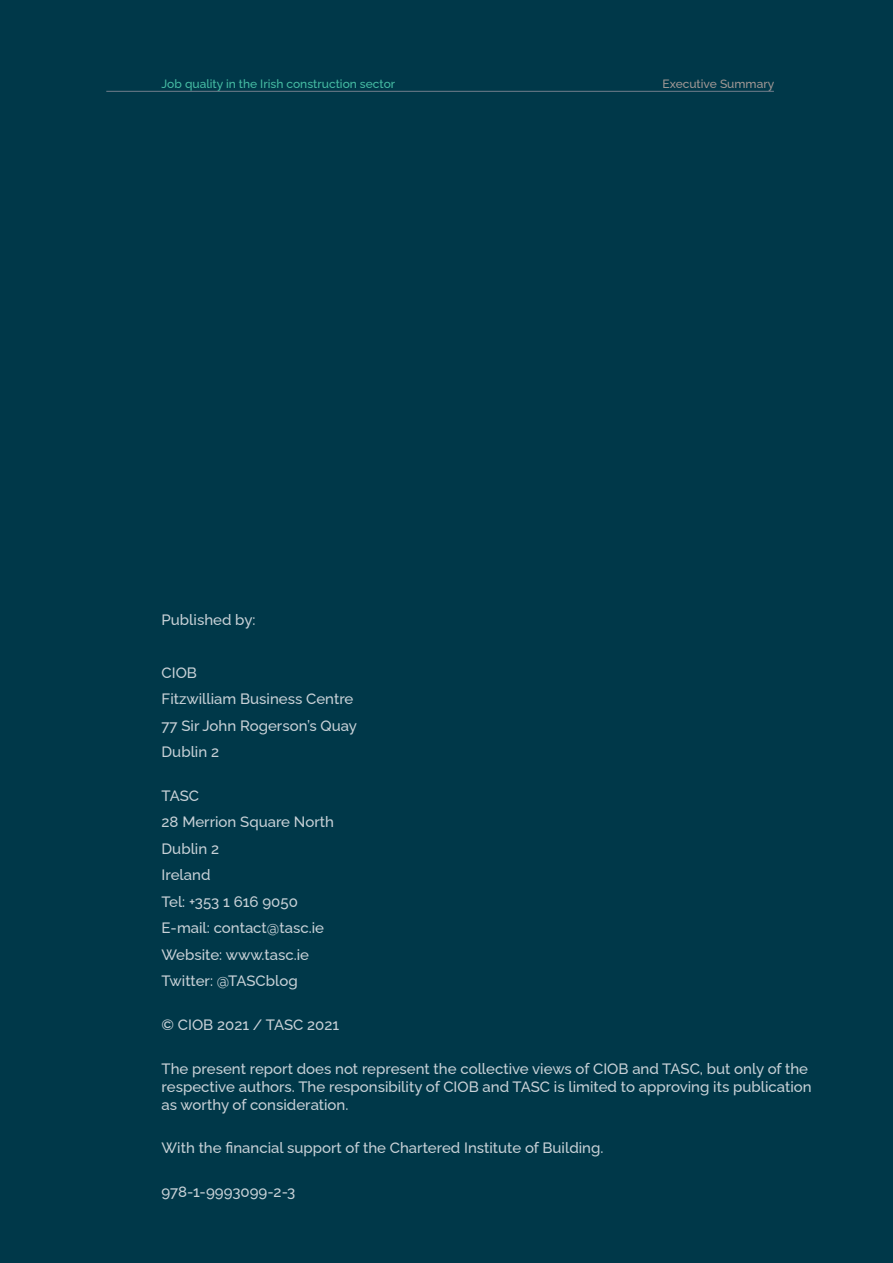
<style>
.page{position:relative;width:893px;height:1263px;background:#003849}
.page>*{position:absolute;margin:0;border:0;box-sizing:border-box;transform-origin:0 0}
.t1{font:100 15px/18px "Raleway";color:#c8d1d7}
.t2{font:100 12px "Raleway";color:#46bda4}
.t3{font:100 12px "Raleway";color:#a19895}
</style>
<div class="page">
<hr style="left:106px;top:91px;width:668px;height:1px;background:#727e8c">
<p class="t2" style="left:162px;top:74px;width:235px">Job quality in the Irish construction sector</p>
<p class="t3" style="left:662px;top:74px;width:113px">Executive Summary</p>
<p class="t1" style="left:162px;top:609px;width:95px">Published by:</p>
<p class="t1" style="left:162px;top:662px;width:37px">CIOB</p>
<p class="t1" style="left:162px;top:688px;width:193px">Fitzwilliam Business Centre</p>
<p class="t1" style="left:162px;top:715px;width:197px">77 Sir John Rogerson’s Quay</p>
<p class="t1" style="left:162px;top:741px;width:59px">Dublin 2</p>
<p class="t1" style="left:162px;top:785px;width:39px">TASC</p>
<p class="t1" style="left:162px;top:811px;width:174px">28 Merrion Square North</p>
<p class="t1" style="left:162px;top:838px;width:59px">Dublin 2</p>
<p class="t1" style="left:162px;top:864px;width:50px">Ireland</p>
<p class="t1" style="left:162px;top:891px;width:138px">Tel: +353 1 616 9050</p>
<p class="t1" style="left:162px;top:917px;width:164px">E-mail: contact@tasc.ie</p>
<p class="t1" style="left:162px;top:944px;width:149px">Website: www.tasc.ie</p>
<p class="t1" style="left:162px;top:970px;width:138px">Twitter: @TASCblog</p>
<p class="t1" style="left:162px;top:1014px;width:179px">© CIOB 2021 / TASC 2021</p>
<p class="t1" style="left:162px;top:1057px;width:652px">The present report does not represent the collective views of CIOB and TASC, but only of the respective authors. The responsibility of CIOB and TASC is limited to approving its publication as worthy of consideration.</p>
<p class="t1" style="left:162px;top:1137px;width:443px">With the financial support of the Chartered Institute of Building.</p>
<p class="t1" style="left:162px;top:1180px;width:135px">978-1-9993099-2-3</p>
</div>
